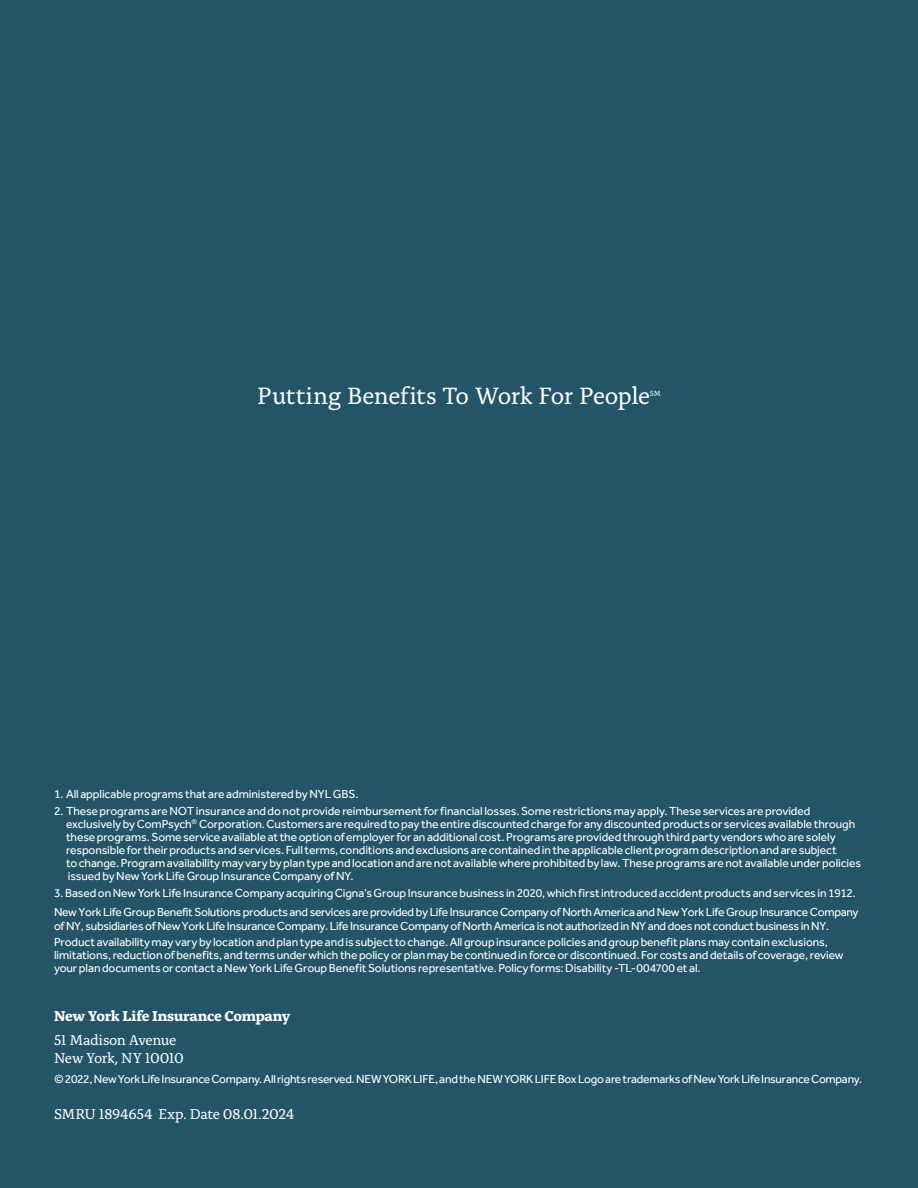
<style>
.page{position:relative;width:918px;height:1188px;background:#235467}
.page>*{position:absolute;margin:0;border:0;box-sizing:border-box;transform-origin:0 0}
.t1{font:24.75px "Alda Pro";letter-spacing:-.02em;color:#fff}
.t2{font:15px/18px "Alda Pro";letter-spacing:-.025em;color:#fff}
.t3{font:700 15px "Alda Pro";letter-spacing:-.02em;color:#fff}
.t4{font:12px/13.2px "Effra Pro";letter-spacing:-.005em;color:#fff}
.t5{font:12px/19.8px "Effra Pro";letter-spacing:-.025em;color:#fff}
.t6{font:7.8px "Alda Pro";color:#fff;scale:.96 1}
.s1{font-style:inherit}
</style>
<div class="page">
<h1 class="t1" style="left:257px;top:377px;width:394px">Putting Benefits To Work For People</h1>
<p class="t6" style="left:650px;top:387px;width:13px">SM</p>
<p class="t4" style="left:54px;top:787px;width:306px">1. All applicable programs that are administered by NYL GBS.</p>
<p class="t4" style="left:66px;top:804px;width:797px;text-indent:-12px">2. These programs are NOT insurance and do not provide reimbursement for financial losses. Some restrictions may apply. These services are provided exclusively by ComPsych<sup>®</sup> Corporation. Customers are required to pay the entire discounted charge for any discounted products or services available through these programs. Some service available at the option of employer for an additional cost. Programs are provided through third party vendors who are solely responsible for their products and services. Full terms, conditions and exclusions are contained in the applicable client program description and are subject<br>to change. Program availability may vary by plan type and location and are not available where prohibited by law. These programs are not available under policies issued by New York Life Group Insurance Company of NY.</p>
<p class="t5" style="left:54px;top:883px;width:806px">3. Based on New York Life Insurance Company acquiring Cigna’s Group Insurance business in 2020, which first introduced accident products and services in 1912.<br>New York Life Group Benefit Solutions products and services are provided by Life Insurance Company of North America and New York Life Group Insurance Company</p>
<p class="t4" style="left:54px;top:917px;width:777px;line-height:16.5px">of NY, subsidiaries of New York Life Insurance Company. <span class="s1">Life Insurance Company of North America is not authorized in NY and does not conduct business in NY.<br></span>Product availability may vary by location and plan type and is subject to change. All group insurance policies and group benefit plans may contain exclusions,</p>
<p class="t4" style="left:54px;top:948px;width:791px">limitations, reduction of benefits, and terms under which the policy or plan may be continued in force or discontinued. For costs and details of coverage, review your plan documents or contact a New York Life Group Benefit Solutions representative. Policy forms: Disability -TL-004700 et al.</p>
<p class="t3" style="left:54px;top:1004px;width:238px">New York Life Insurance Company</p>
<p class="t2" style="left:54px;top:1030px;width:131px">51 Madison Avenue<br>New York, NY 10010</p>
<p class="t4" style="left:54px;top:1072px;width:810px">© 2022, New York Life Insurance Company.All rights reserved. NEW YORK LIFE, andthe NEW YORKLIFE Box Logo are trademarks of New York Life InsuranceCompany.</p>
<p class="t2" style="left:54px;top:1104px;width:242px">SMRU 1894654 Exp. Date 08.01.2024</p>
</div>
